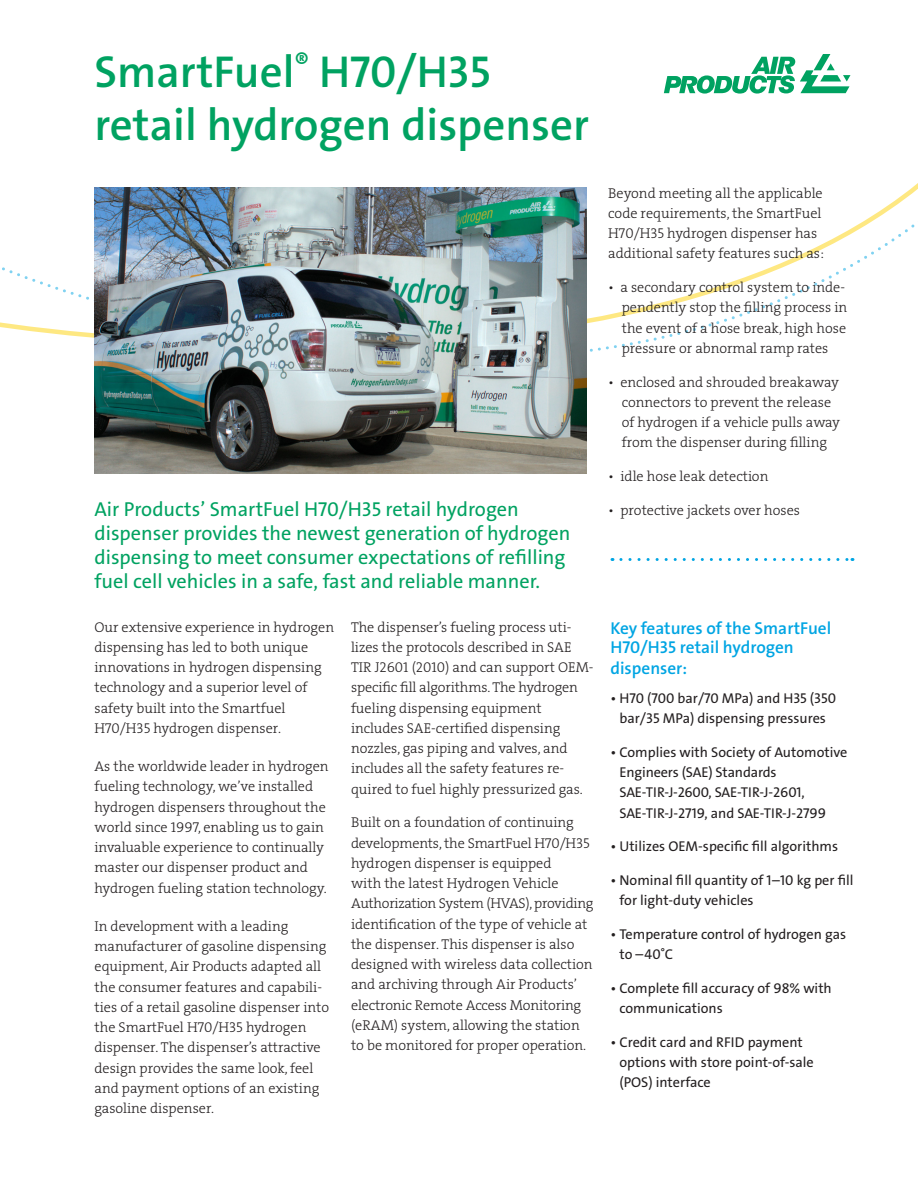
<style>
.page{position:relative;width:918px;height:1188px;background:#fff}
.page>*{position:absolute;margin:0;border:0;box-sizing:border-box;transform-origin:0 0}
.t1{font:600 45px/52.5px "The Sans LF";color:#00a261}
.t2{font:20.25px/24px "The Sans LF";color:#00a261}
.t3{font:600 17.25px/19.8px "The Sans LF";color:#00a5e3}
.t4{font:14.25px/20.2px "The Serif LP3 Lig";color:#231f20}
.t5{font:14.25px/20.2px "The Sans LF";color:#231f20}
</style>
<div class="page">
<svg style="left:0;top:208px;width:915px;height:152px"></svg>
<svg style="left:621px;top:558px;width:232px;height:3px"></svg>
<svg style="left:664px;top:54px;width:186px;height:40px"></svg>
<img style="left:94px;top:187px;width:492px;height:286px">
<h1 class="t1" style="left:94px;top:46px;width:496px">SmartFuel<sup>®</sup> H70/H35 retail hydrogen dispenser</h1>
<h2 class="t2" style="left:94px;top:497px;width:477px">Air Products’ SmartFuel H70/H35 retail hydrogen dispenser provides the newest generation of hydrogen dispensing to meet consumer expectations of refilling fuel cell vehicles in a safe, fast and reliable manner.</h2>
<p class="t4" style="left:94px;top:617px;width:241px">Our extensive experience in hydrogen dispensing has led to both unique innovations in hydrogen dispensing technology and a superior level of safety built into the Smartfuel H70/H35 hydrogen dispenser.</p>
<p class="t4" style="left:94px;top:756px;width:236px">As the worldwide leader in hydrogen fueling technology, we’ve installed hydrogen dispensers throughout the world since 1997, enabling us to gain invaluable experience to continually master our dispenser product and hydrogen fueling station technology.</p>
<p class="t4" style="left:94px;top:916px;width:236px">In development with a leading manufacturer of gasoline dispensing equipment, Air Products adapted all the consumer features and capabili&shy;ties of a retail gasoline dispenser into the SmartFuel H70/H35 hydrogen dispenser. The dispenser’s attractive design provides the same look, feel and payment options of an existing gasoline dispenser.</p>
<p class="t4" style="left:351px;top:617px;width:244px">The dispenser’s fueling process uti&shy;lizes the protocols described in SAE TIR J2601 (2010) and can support OEM&shy;specific fill algorithms. The hydrogen fueling dispensing equipment includes SAE-certified dispensing nozzles, gas piping and valves, and includes all the safety features re&shy;quired to fuel highly pressurized gas.</p>
<p class="t4" style="left:351px;top:812px;width:244px">Built on a foundation of continuing developments, the SmartFuel H70/H35 hydrogen dispenser is equipped<br>with the latest Hydrogen Vehicle Authorization System (HVAS), providing identification of the type of vehicle at the dispenser. This dispenser is also designed with wireless data collection and archiving through Air Products’ electronic Remote Access Monitoring (eRAM) system, allowing the station to be monitored for proper operation.</p>
<p class="t4" style="left:608px;top:183px;width:217px">Beyond meeting all the applicable code requirements, the SmartFuel H70/H35 hydrogen dispenser has additional safety features such as:</p>
<p class="t4" style="left:622px;top:277px;width:227px;text-indent:-13px">• a secondary control system to inde&shy;pendently stop the filling process in the event of a hose break, high hose pressure or abnormal ramp rates</p>
<p class="t4" style="left:622px;top:372px;width:220px;text-indent:-13px">• enclosed and shrouded breakaway connectors to prevent the release of hydrogen if a vehicle pulls away from the dispenser during filling</p>
<p class="t4" style="left:608px;top:466px;width:162px">• idle hose leak detection</p>
<p class="t4" style="left:608px;top:500px;width:193px">• protective jackets over hoses</p>
<p class="t3" style="left:610px;top:618px;width:222px">Key features of the SmartFuel<br>H70/H35 retail hydrogen dispenser:</p>
<p class="t5" style="left:610px;top:688px;width:227px;text-align:center">• H70 (700 bar/70 MPa) and H35 (350 bar/35 MPa) dispensing pressures</p>
<p class="t5" style="left:620px;top:742px;width:229px;text-indent:-9px">• Complies with Society of Automotive Engineers (SAE) Standards SAE-TIR-J-2600, SAE-TIR-J-2601, SAE-TIR-J-2719, and SAE-TIR-J-2799</p>
<p class="t5" style="left:610px;top:836px;width:229px">• Utilizes OEM-specific fill algorithms</p>
<p class="t5" style="left:620px;top:870px;width:235px;text-indent:-9px">• Nominal fill quantity of 1–10 kg per fill for light-duty vehicles</p>
<p class="t5" style="left:620px;top:924px;width:228px;text-indent:-9px">• Temperature control of hydrogen gas to –40˚C</p>
<p class="t5" style="left:620px;top:978px;width:214px;text-indent:-9px">• Complete fill accuracy of 98% with communications</p>
<p class="t5" style="left:620px;top:1032px;width:196px;text-indent:-9px">• Credit card and RFID payment options with store point-of-sale (POS) interface</p>
</div>
